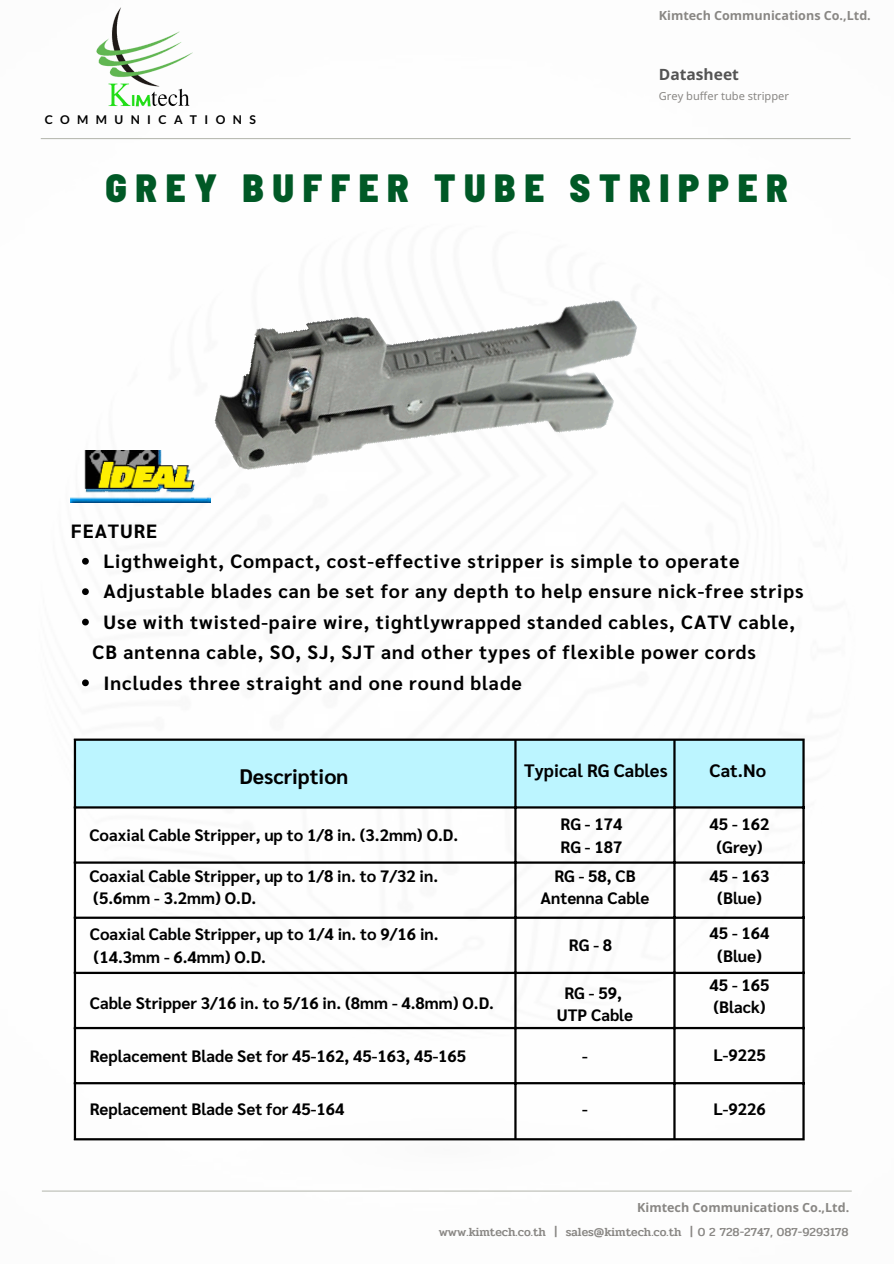
<style>
.page{position:relative;width:894px;height:1264px;background:#fff}
.page>*{position:absolute;margin:0;border:0;box-sizing:border-box;transform-origin:0 0}
.t1{font:900 semi-condensed 39.3px "Barlow";letter-spacing:.22em;color:#005926}
.t2{font:700 21px "Sarabun";color:#000}
.t3{font:700 19.2px "Sarabun";letter-spacing:.05em;color:#000}
.t4{font:700 18px "Sarabun";color:#000}
.t5{font:700 16.5px/22.5px "Sarabun";color:#000;text-align:center}
.t6{font:700 15.6px "Noto Sans";color:#545454}
.t7{font:700 12.6px "Noto Sans";color:#898784}
.t8{font:500 12.15px "Pridi";color:#898784}
.t9{font:700 12.15px "Lato";letter-spacing:.61em;color:#000}
.t10{font:11.1px "Noto Sans";color:#898784}
.s1{font-family:"Noto Sans CJ Ksc";font-weight:700}
</style>
<div class="page">
<img style="left:40px;top:138px;width:812px;height:1054px">
<img style="left:112px;top:7px;width:9px;height:23px">
<hr style="left:41px;top:138px;width:809px;height:1px;background:#babcb4">
<hr style="left:42px;top:1190px;width:809px;height:1px;background:#babcb4">
<img style="left:73px;top:30px;width:693px;height:693px">
<div style="left:76px;top:740px;width:726px;height:66px;background:#bcf5ff"></div>
<hr style="left:74px;top:740px;width:2px;height:398px;background:#000">
<hr style="left:514px;top:740px;width:2px;height:398px;background:#000">
<hr style="left:673px;top:740px;width:2px;height:398px;background:#000">
<hr style="left:802px;top:740px;width:2px;height:398px;background:#000">
<hr style="left:74px;top:738px;width:730px;height:2px;background:#000">
<hr style="left:74px;top:806px;width:730px;height:2px;background:#000">
<hr style="left:74px;top:861px;width:730px;height:2px;background:#000">
<hr style="left:74px;top:916px;width:730px;height:2px;background:#000">
<hr style="left:74px;top:971px;width:730px;height:3px;background:#000">
<hr style="left:74px;top:1026px;width:730px;height:3px;background:#000">
<hr style="left:74px;top:1082px;width:730px;height:2px;background:#000">
<hr style="left:74px;top:1138px;width:730px;height:2px;background:#000">
<svg style="left:82px;top:558px;width:7px;height:6px"></svg>
<svg style="left:82px;top:588px;width:7px;height:7px"></svg>
<svg style="left:82px;top:618px;width:7px;height:7px"></svg>
<svg style="left:82px;top:679px;width:7px;height:7px"></svg>
<img style="left:71px;top:450px;width:139px;height:52px">
<p class="t7" style="left:658px;top:6px;width:213px">Kimtech Communications Co.,Ltd.</p>
<p class="t9" style="left:45px;top:112px;width:212px">COMMUNICATIONS</p>
<p class="t6" style="left:658px;top:64px;width:82px">Datasheet</p>
<h3 class="t10" style="left:658px;top:88px;width:132px">Grey buffer tube stripper</h3>
<h6 class="t1" style="left:106px;top:162px;width:683px">GREY BUFFER TUBE STRIPPER</h6>
<p class="t3" style="left:71px;top:517px;width:88px">FEATURE</p>
<p class="t3" style="left:103px;top:547px;width:637px">Ligthweight, Compact, cost-effective stripper is simple to operate</p>
<p class="t3" style="left:103px;top:578px;width:701px">Adjustable blades can be set for any depth to help ensure nick-free strips</p>
<p class="t3" style="left:103px;top:608px;width:693px">Use with twisted-paire wire, tightlywrapped standed cables, CATV cable,</p>
<h1 class="t3" style="left:92px;top:638px;width:664px">CB antenna cable, SO, SJ, SJT and other types of flexible power cords</h1>
<p class="t3" style="left:103px;top:669px;width:420px">Includes three straight and one round blade</p>
<p class="t2" style="left:239px;top:761px;width:110px">Description</p>
<p class="t4" style="left:524px;top:758px;width:145px">Typical RG Cables</p>
<p class="t4" style="left:709px;top:758px;width:58px">Cat.No</p>
<h6 class="t5" style="left:89px;top:823px;width:370px">Coaxial Cable Stripper, up to 1/8 in. (3.2mm) O.D.</h6>
<h5 class="t5" style="left:89px;top:863px;width:350px;text-align:left">Coaxial Cable Stripper, up to 1/8 in. to 7/32 in. (5.6mm - 3.2mm) O.D.</h5>
<h6 class="t5" style="left:90px;top:921px;width:350px;text-align:left">Coaxial Cable Stripper, up to 1/4 in. to 9/16 in. (14.3mm - 6.4mm) O.D.</h6>
<h6 class="t5" style="left:90px;top:990px;width:405px">Cable Stripper 3/16 in. to 5/16 in. (8mm - 4.8mm) O.D.</h6>
<h6 class="t5" style="left:90px;top:1043px;width:378px">Replacement Blade Set for 45-162, 45-163, 45-165</h6>
<h6 class="t5" style="left:90px;top:1096px;width:256px">Replacement Blade Set for 45-164</h6>
<h6 class="t5" style="left:560px;top:812px;width:63px;text-align:left">RG - 174<br>RG - 187</h6>
<h5 class="t5" style="left:540px;top:863px;width:110px">RG - 58, CB<br>Antenna Cable</h5>
<h6 class="t5" style="left:568px;top:933px;width:45px">RG-8</h6>
<h6 class="t5" style="left:556px;top:980px;width:78px">RG - 59,<br>UTP Cable</h6>
<h6 class="t5" style="left:582px;top:1043px;width:7px">-</h6>
<h6 class="t5" style="left:582px;top:1096px;width:7px">-</h6>
<p class="t5" style="left:709px;top:812px;width:61px">45 - 162 (Grey)</p>
<h5 class="t5" style="left:709px;top:863px;width:61px">45 - 163 (Blue)</h5>
<h6 class="t5" style="left:709px;top:920px;width:61px">45 - 164 (Blue)</h6>
<p class="t5" style="left:709px;top:972px;width:61px;text-align:left">45 - 165 (Black)</p>
<h5 class="t5" style="left:713px;top:1042px;width:54px">L-9225</h5>
<h6 class="t5" style="left:713px;top:1096px;width:54px">L-9226</h6>
<p class="t7" style="left:637px;top:1198px;width:213px">Kimtech Communications Co.,Ltd.</p>
<h3 class="t8" style="left:438px;top:1222px;width:411px">www.kimtech.co.th <span class="s1">丨</span> sales@kimtech.co.th <span class="s1">丨</span> 0 2 728-2747, 087-9293178</h3>
</div>
